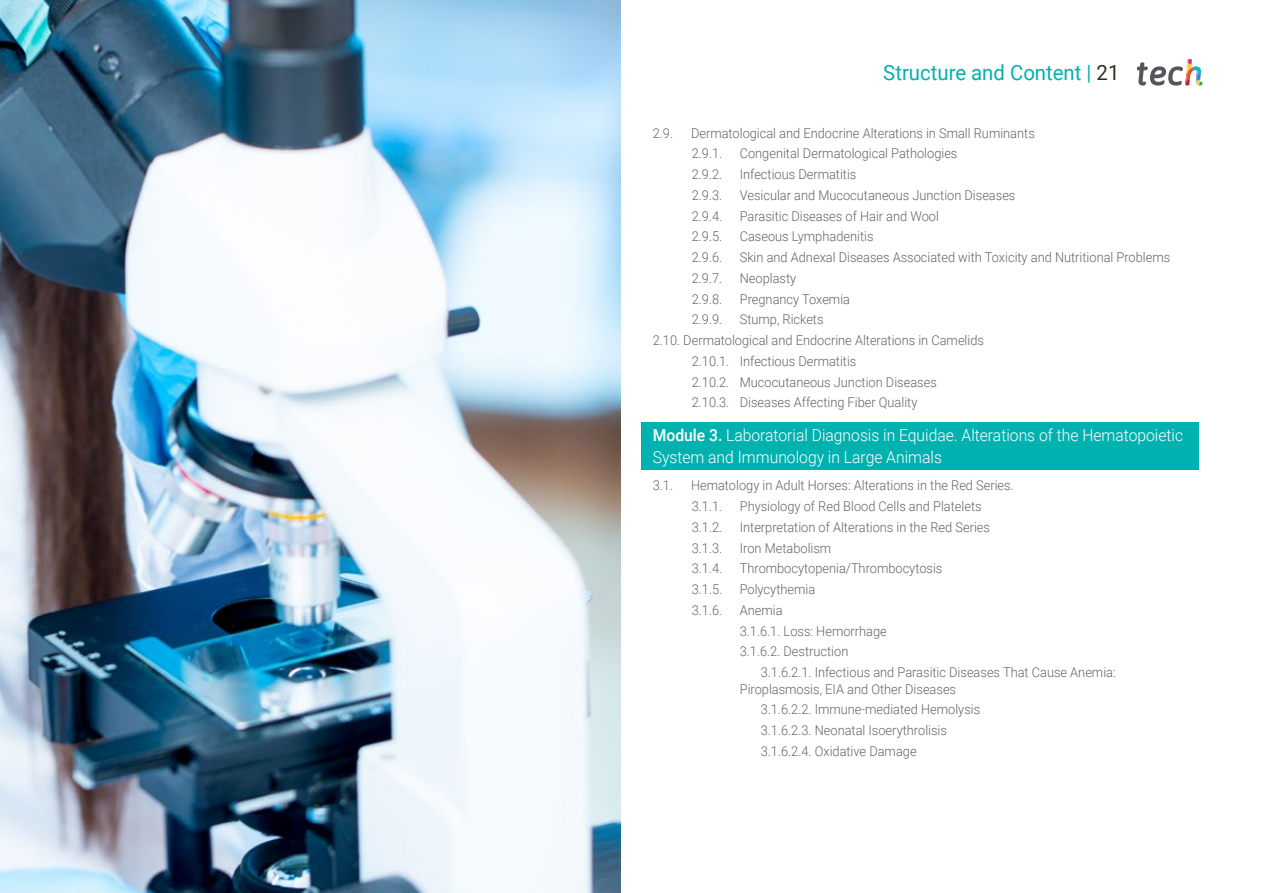
<style>
.page{position:relative;width:1263px;height:893px;background:#fff}
.page>*{position:absolute;margin:0;border:0;box-sizing:border-box;transform-origin:0 0}
.t1{font:21px "Roboto";color:#00b2af}
.t2{font:300 16.5px/22.5px "Roboto";color:#fff;scale:.95 1}
.t3{font:300 13.5px/20.7px "Roboto";color:#61646a;scale:.95 1}
.s1{color:#312e20}
.s2{font-weight:500}
</style>
<div class="page">
<svg style="left:1137px;top:59px;width:65px;height:27px"></svg>
<img style="left:0;top:0;width:621px;height:893px">
<div style="left:642px;top:422px;width:557px;height:47px;background:#00b2af"></div>
<h1 class="t1" style="left:883px;top:57px;width:238px">Structure and Content | <span class="s1">21</span></h1>
<p class="t3" style="left:653px;top:122px;width:23px">2.9.</p>
<p class="t3" style="left:691px;top:122px;width:363px">Dermatological and Endocrine Alterations in Small Ruminants<br>2.9.1.</p>
<p class="t3" style="left:740px;top:143px;width:231px">Congenital Dermatological Pathologies</p>
<p class="t3" style="left:692px;top:164px;width:34px">2.9.2.</p>
<p class="t3" style="left:740px;top:164px;width:124px">Infectious Dermatitis</p>
<p class="t3" style="left:692px;top:184px;width:34px">2.9.3.</p>
<p class="t3" style="left:740px;top:184px;width:292px">Vesicular and Mucocutaneous Junction Diseases</p>
<p class="t3" style="left:692px;top:205px;width:34px">2.9.4.</p>
<p class="t3" style="left:740px;top:205px;width:211px">Parasitic Diseases of Hair and Wool</p>
<p class="t3" style="left:692px;top:226px;width:34px">2.9.5.</p>
<p class="t3" style="left:740px;top:226px;width:142px">Caseous Lymphadenitis</p>
<p class="t3" style="left:692px;top:247px;width:34px">2.9.6.</p>
<p class="t3" style="left:740px;top:247px;width:455px">Skin and Adnexal Diseases Associated with Toxicity and Nutritional Problems</p>
<p class="t3" style="left:692px;top:267px;width:34px">2.9.7.</p>
<p class="t3" style="left:740px;top:267px;width:61px">Neoplasty</p>
<p class="t3" style="left:692px;top:288px;width:34px">2.9.8.</p>
<p class="t3" style="left:740px;top:288px;width:118px">Pregnancy Toxemia</p>
<p class="t3" style="left:692px;top:309px;width:34px">2.9.9.</p>
<p class="t3" style="left:740px;top:309px;width:90px">Stump, Rickets</p>
<p class="t3" style="left:653px;top:330px;width:350px">2.10. Dermatological and Endocrine Alterations in Camelids</p>
<p class="t3" style="left:692px;top:350px;width:175px">2.10.1. Infectious Dermatitis</p>
<p class="t3" style="left:692px;top:371px;width:259px">2.10.2. Mucocutaneous Junction Diseases</p>
<p class="t3" style="left:692px;top:392px;width:239px">2.10.3. Diseases Affecting Fiber Quality</p>
<p class="t2" style="left:653px;top:423px;width:560px"><span class="s2">Module 3.</span> Laboratorial Diagnosis in Equidae. Alterations of the Hematopoietic<br>System and Immunology in Large Animals</p>
<p class="t3" style="left:653px;top:475px;width:23px">3.1.</p>
<p class="t3" style="left:691px;top:475px;width:341px">Hematology in Adult Horses: Alterations in the Red Series.<br>3.1.1.</p>
<p class="t3" style="left:740px;top:495px;width:256px">Physiology of Red Blood Cells and Platelets</p>
<p class="t3" style="left:692px;top:516px;width:34px">3.1.2.</p>
<p class="t3" style="left:740px;top:516px;width:265px">Interpretation of Alterations in the Red Series</p>
<p class="t3" style="left:692px;top:537px;width:34px">3.1.3.</p>
<p class="t3" style="left:740px;top:537px;width:98px">Iron Metabolism</p>
<p class="t3" style="left:692px;top:558px;width:34px">3.1.4.</p>
<p class="t3" style="left:740px;top:558px;width:215px">Thrombocytopenia/Thrombocytosis</p>
<p class="t3" style="left:692px;top:578px;width:34px">3.1.5.</p>
<p class="t3" style="left:740px;top:578px;width:81px">Polycythemia</p>
<p class="t3" style="left:692px;top:599px;width:34px">3.1.6.</p>
<p class="t3" style="left:740px;top:599px;width:156px">Anemia<br>3.1.6.1. Loss: Hemorrhage<br>3.1.6.2. Destruction</p>
<p class="t3" style="left:740px;top:663px;width:397px;line-height:16.5px;text-indent:21px">3.1.6.2.1. Infectious and Parasitic Diseases That Cause Anemia:<br>Piroplasmosis, EIA and Other Diseases</p>
<p class="t3" style="left:761px;top:699px;width:232px">3.1.6.2.2. Immune-mediated Hemolysis<br>3.1.6.2.3. Neonatal Isoerythrolisis<br>3.1.6.2.4. Oxidative Damage</p>
</div>
